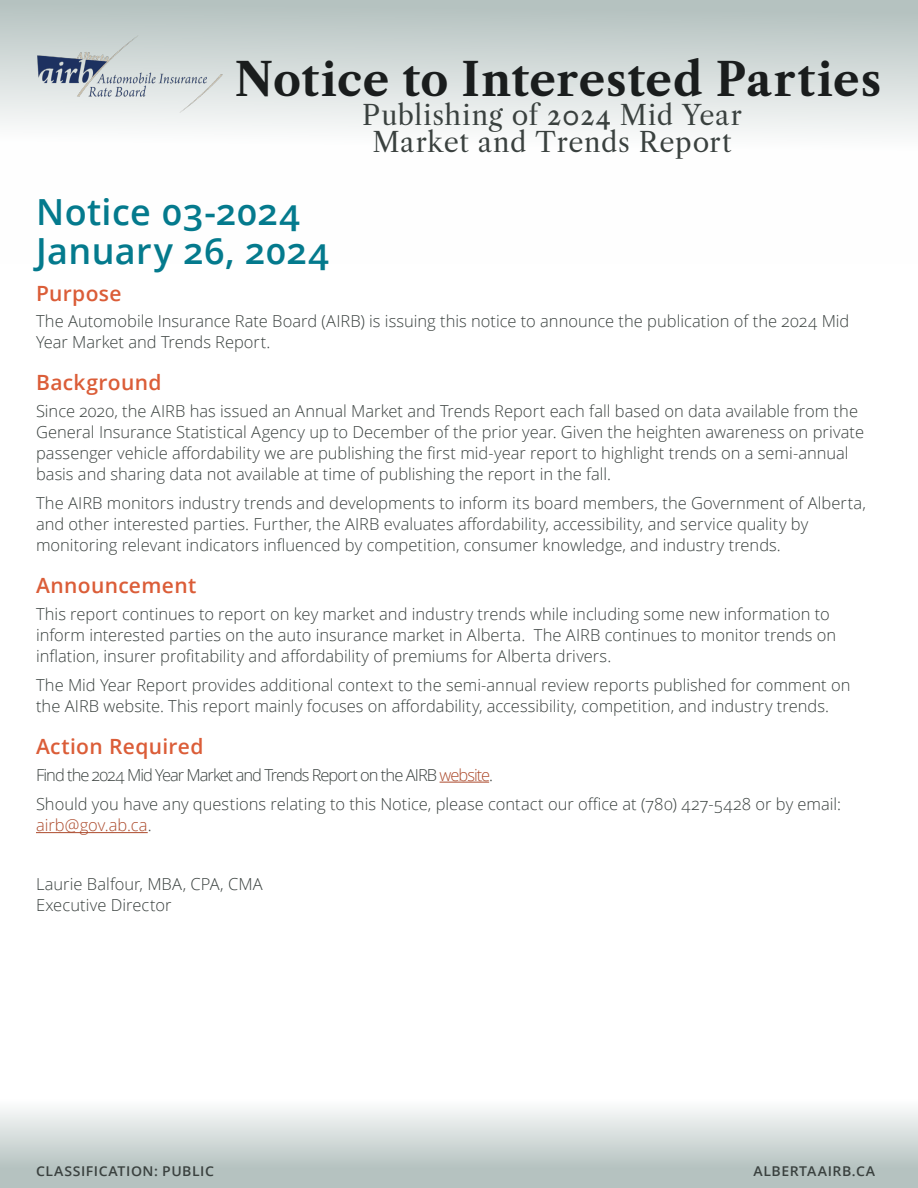
<style>
.page{position:relative;width:918px;height:1188px;background:#fff}
.page>*{position:absolute;margin:0;border:0;box-sizing:border-box;transform-origin:0 0}
.Heading_2{font:700 45px "Libre Caslon Text";letter-spacing:.015em;color:#1a1d1d}
.Heading_4{font:600 36px "Open Sans";letter-spacing:.01em;color:#047a8d}
.Heading_5{font:27px/27px "Libre Caslon Text";letter-spacing:.025em;color:#3a413f;text-align:center}
.Heading_6{font:600 21px "Open Sans";letter-spacing:.015em;color:#db5d38}
.main_text_2{font:300 16.5px/21px "Open Sans";color:#3a413f}
.main_text_2-2{font:300 16.5px "Open Sans";letter-spacing:-.06em;color:#3a413f}
.Body_Text_-_Taglines{font:600 13.5px "Open Sans";letter-spacing:.04em;color:#3a413f;scale:1.04 1}
.s1{color:#ac4b2d}
</style>
<div class="page">
<svg style="left:0;top:0;width:918px;height:134px;background:#d3dad9"></svg>
<div style="left:0;top:1100px;width:918px;height:88px;background:linear-gradient(to bottom,#fafbfa,#aab9b6)"></div>
<img style="left:36px;top:35px;width:187px;height:77px">
<hr style="left:440px;top:782px;width:49px;height:1px;background:#ac4b2d">
<hr style="left:36px;top:832px;width:112px;height:1px;background:#ac4b2d">
<p class="Heading_2" style="left:235px;top:52px;width:648px">Notice to Interested Parties</p>
<p class="Heading_5" style="left:362px;top:102px;width:381px">Publishing of 2024 Mid Year<br>Market and Trends Report</p>
<p class="Heading_4" style="left:36px;top:187px;width:265px">Notice 03-2024</p>
<p class="Heading_4" style="left:36px;top:226px;width:295px">January 26, 2024</p>
<p class="Heading_6" style="left:36px;top:279px;width:87px">Purpose</p>
<p class="main_text_2" style="left:36px;top:310px;width:815px">The Automobile Insurance Rate Board (AIRB) is issuing this notice to announce the publication of the 2024 Mid<br>Year Market and Trends Report.</p>
<p class="Heading_6" style="left:36px;top:368px;width:127px">Background</p>
<p class="main_text_2" style="left:36px;top:400px;width:830px">Since 2020, the AIRB has issued an Annual Market and Trends Report each fall based on data available from the General Insurance Statistical Agency up to December of the prior year. Given the heighten awareness on private passenger vehicle affordability we are publishing the first mid-year report to highlight trends on a semi-annual basis and sharing data not available at time of publishing the report in the fall.</p>
<p class="main_text_2" style="left:36px;top:492px;width:831px">The AIRB monitors industry trends and developments to inform its board members, the Government of Alberta, and other interested parties. Further, the AIRB evaluates affordability, accessibility, and service quality by monitoring relevant indicators influenced by competition, consumer knowledge, and industry trends.</p>
<p class="Heading_6" style="left:36px;top:571px;width:162px">Announcement</p>
<p class="main_text_2" style="left:36px;top:603px;width:802px">This report continues to report on key market and industry trends while including some new information to inform interested parties on the auto insurance market in Alberta. The AIRB continues to monitor trends on inflation, insurer profitability and affordability of premiums for Alberta drivers.</p>
<p class="main_text_2" style="left:36px;top:674px;width:816px">The Mid Year Report provides additional context to the semi-annual review reports published for comment on the AIRB website. This report mainly focuses on affordability, accessibility, competition, and industry trends.</p>
<p class="Heading_6" style="left:36px;top:732px;width:169px">Action Required</p>
<p class="main_text_2-2" style="left:36px;top:764px;width:459px">Find the 2024 Mid Year Market and Trends Report on the AIRB <span class="s1">website</span>.</p>
<p class="main_text_2" style="left:36px;top:793px;width:806px">Should you have any questions relating to this Notice, please contact our office at (780) 427-5428 or by email: <span class="s1">airb@gov.ab.ca</span>.</p>
<p class="main_text_2" style="left:36px;top:873px;width:228px">Laurie Balfour, MBA, CPA, CMA</p>
<p class="main_text_2" style="left:36px;top:894px;width:137px">Executive Director</p>
<p class="Body_Text_-_Taglines" style="left:36px;top:1162px;width:173px">CLASSIFICATION: PUBLIC</p>
<p class="Body_Text_-_Taglines" style="left:753px;top:1162px;width:119px">ALBERTAAIRB.CA</p>
</div>
